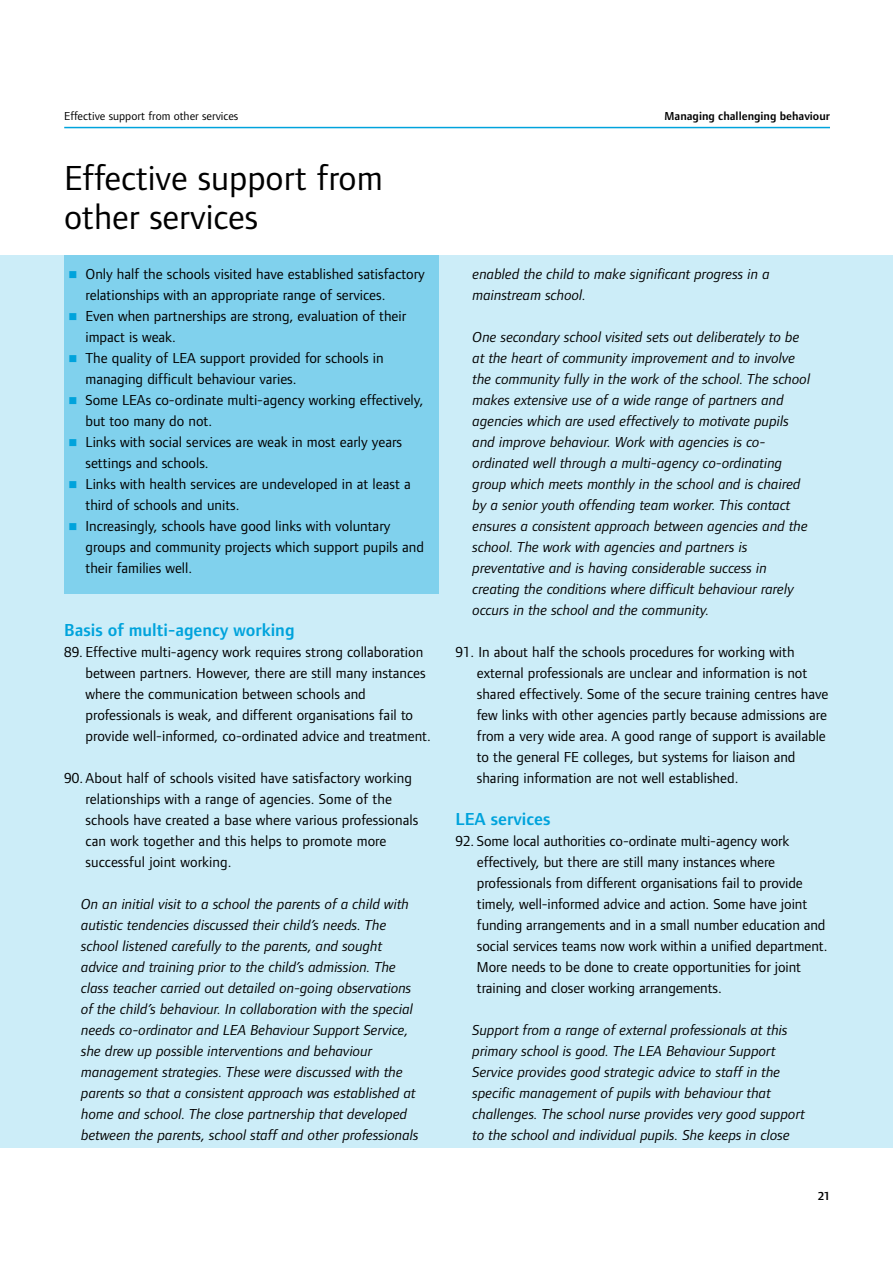
<style>
.page{position:relative;width:893px;height:1263px;background:#fff}
.page>*{position:absolute;margin:0;border:0;box-sizing:border-box;transform-origin:0 0}
.t1{font:36px/39px "Foundry Form Sans";color:#000}
.t2{font:600 18px "Foundry Form Sans";color:#00a3dc}
.t3{font:15px/21px "Foundry Form Sans";color:#000}
.t4{font:italic 15px/21px "Foundry Form Sans";color:#000}
.t5{font:12px "Foundry Form Sans";color:#000}
.t6{font:600 12px "Foundry Form Sans";color:#000}
</style>
<div class="page">
<div style="left:0;top:255px;width:892px;height:893px;background:#ccedf8"></div>
<div style="left:64px;top:255px;width:374px;height:339px;background:#80d1ed"></div>
<hr style="left:64px;top:127px;width:766px;height:1px;background:#00a3dc">
<p class="t5" style="left:64px;top:112px;width:176px">Effective support from other services</p>
<p class="t6" style="left:664px;top:111px;width:167px">Managing challenging behaviour</p>
<h1 class="t1" style="left:64px;top:162px;width:320px">Effective support from other services</h1>
<p class="t3" style="left:85px;top:264px;width:341px">Only half the schools visited have established satisfactory relationships with an appropriate range of services.<br>Even when partnerships are strong, evaluation of their impact is weak.<br>The quality of LEA support provided for schools in managing difficult behaviour varies.<br>Some LEAs co-ordinate multi-agency working effectively, but too many do not.<br>Links with social services are weak in most early years settings and schools.<br>Links with health services are undeveloped in at least a third of schools and units.<br>Increasingly, schools have good links with voluntary groups and community projects which support pupils and their families well.</p>
<p class="t2" style="left:64px;top:623px;width:232px">Basis of multi-agency working</p>
<p class="t3" style="left:85px;top:642px;width:347px;text-indent:-21px">89. Effective multi-agency work requires strong collaboration between partners. However, there are still many instances where the communication between schools and professionals is weak, and different organisations fail to provide well-informed, co-ordinated advice and treatment.</p>
<p class="t3" style="left:85px;top:768px;width:334px;text-indent:-21px">90. About half of schools visited have satisfactory working relationships with a range of agencies. Some of the schools have created a base where various professionals can work together and this helps to promote more successful joint working.</p>
<p class="t4" style="left:81px;top:894px;width:339px">On an initial visit to a school the parents of a child with autistic tendencies discussed their child’s needs. The school listened carefully to the parents, and sought advice and training prior to the child’s admission. The class teacher carried out detailed on-going observations of the child’s behaviour. In collaboration with the special needs co-ordinator and LEA Behaviour Support Service, she drew up possible interventions and behaviour management strategies. These were discussed with the parents so that a consistent approach was established at home and school. The close partnership that developed between the parents, school staff and other professionals</p>
<p class="t4" style="left:472px;top:264px;width:299px">enabled the child to make significant progress in a mainstream school.</p>
<p class="t4" style="left:472px;top:327px;width:339px">One secondary school visited sets out deliberately to be at the heart of community improvement and to involve the community fully in the work of the school. The school makes extensive use of a wide range of partners and agencies which are used effectively to motivate pupils and improve behaviour. Work with agencies is co&shy;ordinated well through a multi-agency co-ordinating group which meets monthly in the school and is chaired by a senior youth offending team worker. This contact ensures a consistent approach between agencies and the school. The work with agencies and partners is preventative and is having considerable success in creating the conditions where difficult behaviour rarely occurs in the school and the community.</p>
<p class="t3" style="left:477px;top:642px;width:353px;text-indent:-21px">91. In about half the schools procedures for working with external professionals are unclear and information is not shared effectively. Some of the secure training centres have few links with other agencies partly because admissions are from a very wide area. A good range of support is available to the general FE colleges, but systems for liaison and sharing information are not well established.</p>
<p class="t2" style="left:455px;top:812px;width:96px">LEA services</p>
<p class="t3" style="left:477px;top:831px;width:352px;text-indent:-21px">92. Some local authorities co-ordinate multi-agency work effectively, but there are still many instances where professionals from different organisations fail to provide timely, well-informed advice and action. Some have joint funding arrangements and in a small number education and social services teams now work within a unified department.<br>More needs to be done to create opportunities for joint training and closer working arrangements.</p>
<p class="t4" style="left:472px;top:1020px;width:334px">Support from a range of external professionals at this primary school is good. The LEA Behaviour Support Service provides good strategic advice to staff in the specific management of pupils with behaviour that challenges. The school nurse provides very good support to the school and individual pupils. She keeps in close</p>
<p class="t6" style="left:818px;top:1191px;width:13px">21</p>
</div>
